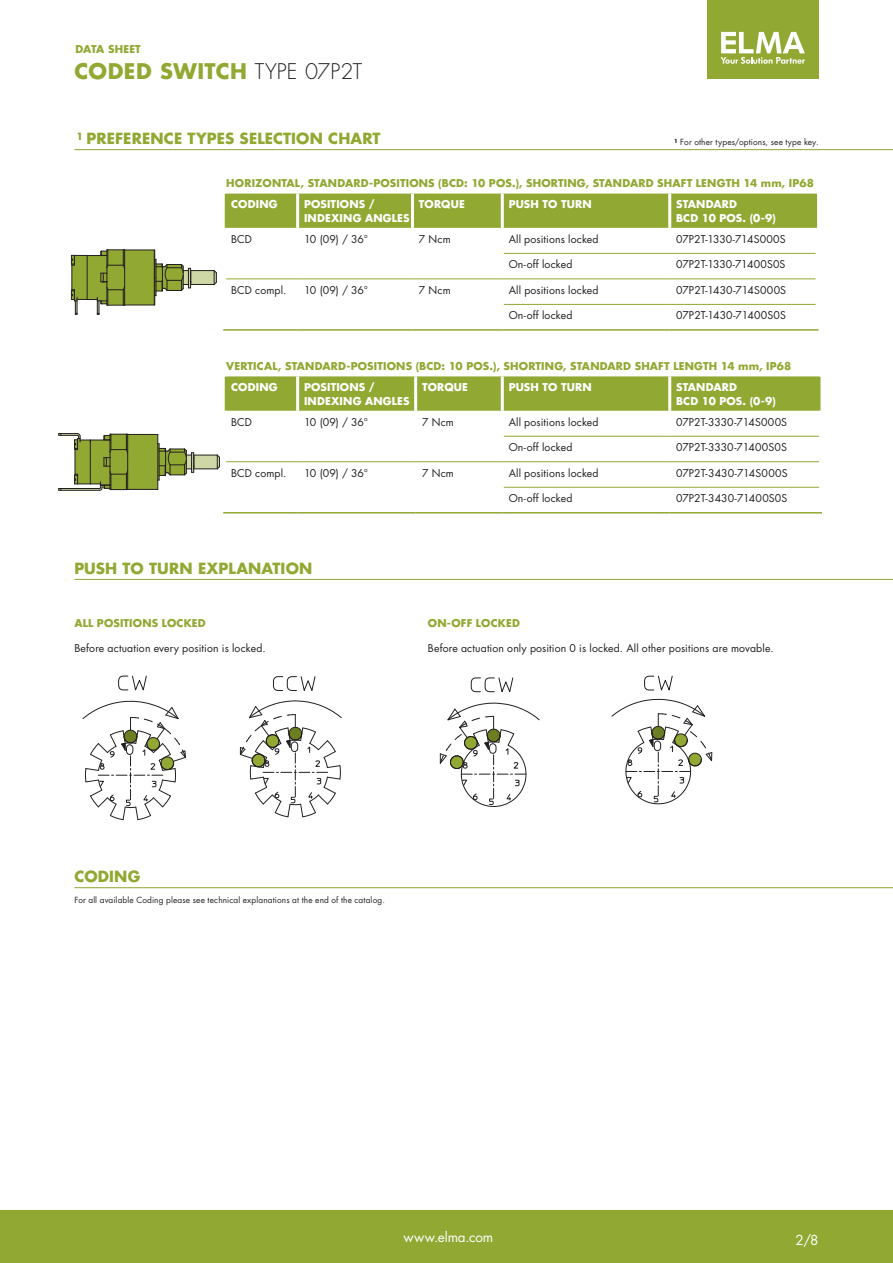
<style>
.page{position:relative;width:893px;height:1263px;background:#fff}
.page>*{position:absolute;margin:0;border:0;box-sizing:border-box;transform-origin:0 0}
.t1{font:700 21px "Futura Std";letter-spacing:.025em;color:#91a832}
.t2{font:700 15px "Futura Std";letter-spacing:.01em;color:#91a832}
.t3{font:13.5px "Futura Std";letter-spacing:-.005em;color:#fff}
.t4{font:10.5px "Futura Std";letter-spacing:.01em;color:#231f20}
.t5{font:700 10.5px "Futura Std";letter-spacing:.015em;color:#91a832}
.t6{font:700 10.5px/13.5px "Futura Std";letter-spacing:.015em;color:#fff}
.t7{font:8.25px "Futura Std";letter-spacing:.02em;color:#231f20}
.s1{font-weight:300;color:#231f20}
</style>
<div class="page">
<svg style="left:71px;top:249px;width:146px;height:66px"></svg>
<svg style="left:58px;top:433px;width:162px;height:58px"></svg>
<hr style="left:74px;top:149px;width:819px;height:1px;background:#91a832">
<div style="left:225px;top:194px;width:592px;height:34px;background:#91a832"></div>
<hr style="left:296px;top:194px;width:3px;height:34px;background:#fff">
<hr style="left:668px;top:194px;width:3px;height:34px;background:#fff">
<hr style="left:411px;top:194px;width:3px;height:34px;background:#fff">
<hr style="left:501px;top:194px;width:3px;height:34px;background:#fff">
<hr style="left:504px;top:253px;width:166px;height:1px;background:#91a832">
<hr style="left:670px;top:253px;width:146px;height:1px;background:#91a832">
<hr style="left:226px;top:278px;width:72px;height:1px;background:#91a832">
<hr style="left:298px;top:278px;width:114px;height:1px;background:#91a832">
<hr style="left:412px;top:278px;width:90px;height:1px;background:#91a832">
<hr style="left:502px;top:278px;width:168px;height:1px;background:#91a832">
<hr style="left:504px;top:304px;width:166px;height:1px;background:#91a832">
<hr style="left:670px;top:304px;width:146px;height:1px;background:#91a832">
<hr style="left:670px;top:278px;width:146px;height:1px;background:#91a832">
<hr style="left:223px;top:329px;width:75px;height:2px;background:#91a832">
<hr style="left:298px;top:329px;width:114px;height:2px;background:#91a832">
<hr style="left:412px;top:329px;width:90px;height:2px;background:#91a832">
<hr style="left:502px;top:329px;width:168px;height:2px;background:#91a832">
<hr style="left:670px;top:329px;width:149px;height:2px;background:#91a832">
<div style="left:225px;top:376px;width:595px;height:35px;background:#91a832"></div>
<hr style="left:296px;top:376px;width:3px;height:35px;background:#fff">
<hr style="left:668px;top:376px;width:3px;height:35px;background:#fff">
<hr style="left:414px;top:376px;width:3px;height:35px;background:#fff">
<hr style="left:501px;top:376px;width:3px;height:35px;background:#fff">
<hr style="left:504px;top:436px;width:166px;height:1px;background:#91a832">
<hr style="left:670px;top:436px;width:149px;height:1px;background:#91a832">
<hr style="left:226px;top:461px;width:72px;height:1px;background:#91a832">
<hr style="left:298px;top:461px;width:118px;height:1px;background:#91a832">
<hr style="left:416px;top:461px;width:86px;height:1px;background:#91a832">
<hr style="left:502px;top:461px;width:168px;height:1px;background:#91a832">
<hr style="left:504px;top:487px;width:166px;height:1px;background:#91a832">
<hr style="left:670px;top:487px;width:149px;height:1px;background:#91a832">
<hr style="left:670px;top:461px;width:149px;height:1px;background:#91a832">
<hr style="left:223px;top:512px;width:75px;height:1px;background:#91a832">
<hr style="left:298px;top:512px;width:118px;height:1px;background:#91a832">
<hr style="left:416px;top:512px;width:86px;height:1px;background:#91a832">
<hr style="left:502px;top:512px;width:168px;height:1px;background:#91a832">
<hr style="left:670px;top:512px;width:152px;height:1px;background:#91a832">
<hr style="left:74px;top:887px;width:819px;height:1px;background:#91a832">
<svg style="left:471px;top:677px;width:42px;height:16px"></svg>
<svg style="left:439px;top:702px;width:101px;height:105px"></svg>
<svg style="left:644px;top:675px;width:29px;height:16px"></svg>
<svg style="left:611px;top:699px;width:102px;height:105px"></svg>
<svg style="left:273px;top:676px;width:43px;height:15px"></svg>
<svg style="left:240px;top:700px;width:102px;height:117px"></svg>
<svg style="left:118px;top:675px;width:29px;height:16px"></svg>
<svg style="left:82px;top:701px;width:104px;height:119px"></svg>
<hr style="left:74px;top:579px;width:819px;height:1px;background:#91a832">
<div style="left:707px;top:0;width:112px;height:79px;background:#91a832"></div>
<svg style="left:721px;top:32px;width:84px;height:32px"></svg>
<div style="left:0;top:1210px;width:893px;height:53px;background:#91a832"></div>
<p class="t5" style="left:75px;top:42px;width:67px">DATA SHEET</p>
<h1 class="t1" style="left:74px;top:57px;width:289px">CODED SWITCH <span class="s1">TYPE 07P2T</span></h1>
<h2 class="t2" style="left:76px;top:128px;width:306px"><sup>1</sup> PREFERENCE TYPES SELECTION CHART</h2>
<p class="t5" style="left:226px;top:176px;width:589px">HORIZONTAL, STANDARD-POSITIONS (BCD: 10 POS.), SHORTING, STANDARD SHAFT LENGTH 14 mm, IP68</p>
<p class="t6" style="left:231px;top:197px;width:48px">CODING</p>
<p class="t6" style="left:304px;top:197px;width:107px">POSITIONS /<br>INDEXING ANGLES</p>
<p class="t6" style="left:419px;top:197px;width:47px">TORQUE</p>
<p class="t6" style="left:509px;top:197px;width:85px">PUSH TO TURN</p>
<p class="t6" style="left:676px;top:197px;width:101px">STANDARD<br>BCD 10 POS. (0-9)</p>
<p class="t4" style="left:231px;top:232px;width:22px">BCD</p>
<p class="t4" style="left:304px;top:232px;width:65px">10 (09) / 36°</p>
<p class="t4" style="left:419px;top:232px;width:33px">7 Ncm</p>
<p class="t4" style="left:509px;top:232px;width:91px">All positions locked</p>
<p class="t4" style="left:676px;top:232px;width:111px">07P2T-1330-714S000S</p>
<p class="t4" style="left:509px;top:258px;width:65px">On-off locked</p>
<p class="t4" style="left:676px;top:258px;width:111px">07P2T-1330-71400S0S</p>
<p class="t4" style="left:231px;top:283px;width:57px">BCD compl.</p>
<p class="t4" style="left:304px;top:283px;width:65px">10 (09) / 36°</p>
<p class="t4" style="left:419px;top:283px;width:33px">7 Ncm</p>
<p class="t4" style="left:509px;top:283px;width:91px">All positions locked</p>
<p class="t4" style="left:676px;top:283px;width:111px">07P2T-1430-714S000S</p>
<p class="t4" style="left:509px;top:309px;width:65px">On-off locked</p>
<p class="t4" style="left:676px;top:309px;width:111px">07P2T-1430-71400S0S</p>
<p class="t7" style="left:674px;top:137px;width:146px"><sup>1</sup> For other types/options, see type key.</p>
<p class="t5" style="left:226px;top:359px;width:567px">VERTICAL, STANDARD-POSITIONS (BCD: 10 POS.), SHORTING, STANDARD SHAFT LENGTH 14 mm, IP68</p>
<p class="t6" style="left:231px;top:380px;width:48px">CODING</p>
<p class="t6" style="left:304px;top:380px;width:107px">POSITIONS /<br>INDEXING ANGLES</p>
<p class="t6" style="left:422px;top:380px;width:47px">TORQUE</p>
<p class="t6" style="left:509px;top:380px;width:85px">PUSH TO TURN</p>
<p class="t6" style="left:676px;top:380px;width:101px">STANDARD<br>BCD 10 POS. (0-9)</p>
<p class="t4" style="left:231px;top:415px;width:22px">BCD</p>
<p class="t4" style="left:304px;top:415px;width:65px">10 (09) / 36°</p>
<p class="t4" style="left:422px;top:415px;width:33px">7 Ncm</p>
<p class="t4" style="left:509px;top:415px;width:91px">All positions locked</p>
<p class="t4" style="left:676px;top:415px;width:113px">07P2T-3330-714S000S</p>
<p class="t4" style="left:509px;top:441px;width:65px">On-off locked</p>
<p class="t4" style="left:676px;top:441px;width:112px">07P2T-3330-71400S0S</p>
<p class="t4" style="left:231px;top:466px;width:57px">BCD compl.</p>
<p class="t4" style="left:304px;top:466px;width:65px">10 (09) / 36°</p>
<p class="t4" style="left:422px;top:466px;width:33px">7 Ncm</p>
<p class="t4" style="left:509px;top:466px;width:91px">All positions locked</p>
<p class="t4" style="left:676px;top:466px;width:113px">07P2T-3430-714S000S</p>
<p class="t4" style="left:509px;top:492px;width:65px">On-off locked</p>
<p class="t4" style="left:676px;top:492px;width:113px">07P2T-3430-71400S0S</p>
<h2 class="t2" style="left:74px;top:558px;width:239px">PUSH TO TURN EXPLANATION</h2>
<p class="t5" style="left:74px;top:616px;width:133px">ALL POSITIONS LOCKED</p>
<p class="t5" style="left:428px;top:616px;width:94px">ON-OFF LOCKED</p>
<p class="t4" style="left:74px;top:641px;width:193px">Before actuation every position is locked.</p>
<p class="t4" style="left:428px;top:641px;width:347px">Before actuation only position 0 is locked. All other positions are movable.</p>
<h2 class="t2" style="left:74px;top:866px;width:67px">CODING</h2>
<p class="t7" style="left:74px;top:894px;width:312px">For all available Coding please see technical explanations at the end of the catalog.</p>
<p class="t3" style="left:404px;top:1228px;width:91px">www.elma.com</p>
<p class="t3" style="left:796px;top:1231px;width:24px">2/8</p>
</div>
